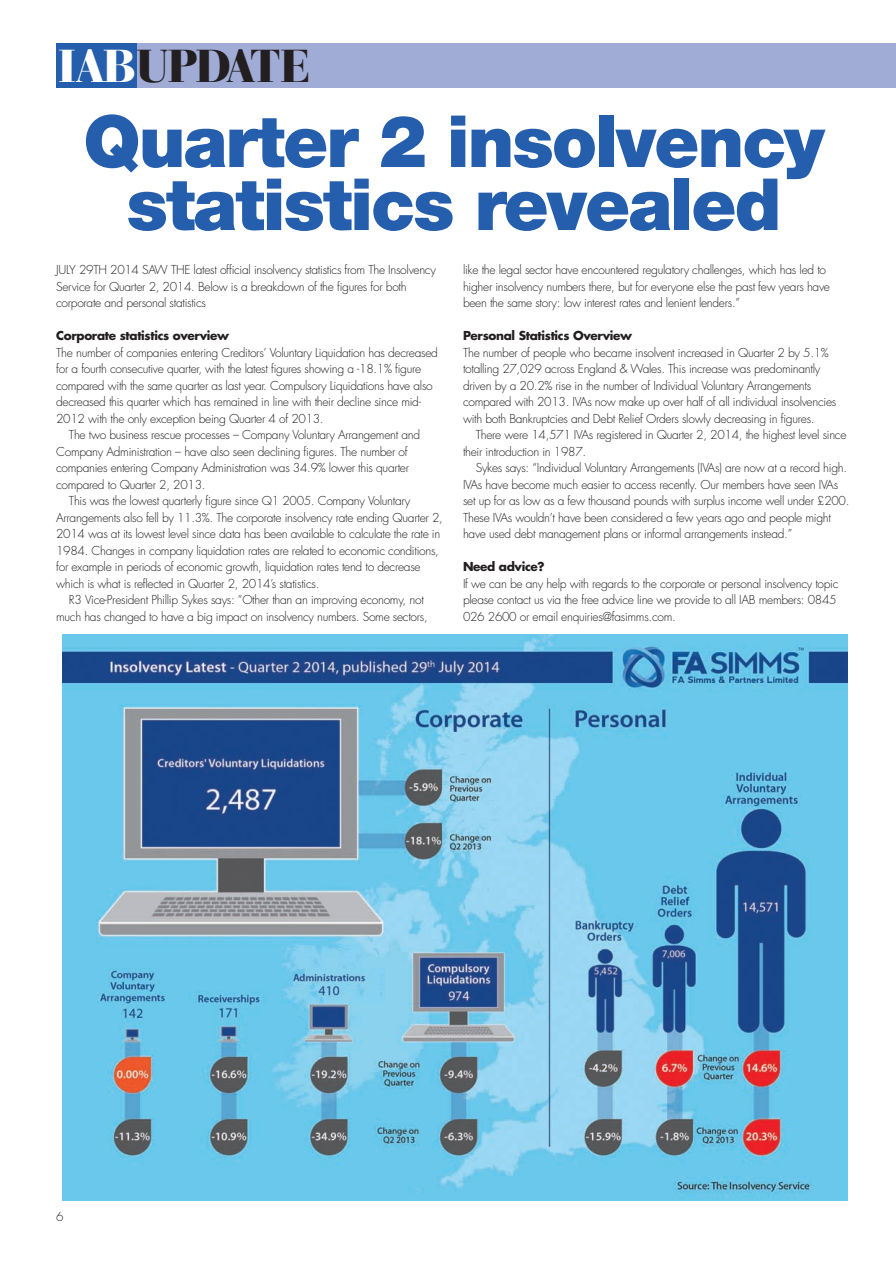
<style>
.page{position:relative;width:896px;height:1263px;background:#fff}
.page>*{position:absolute;margin:0;border:0;box-sizing:border-box;transform-origin:0 0}
.t1{font:900 72px/63px "Helvetica Neue";letter-spacing:-.025em;color:#245eac;text-align:center}
.t2{font:900 48.3px "Bauer Bodoni BT";letter-spacing:-.015em;color:#231f20}
.t3{font:300 12px/16.5px "Futura";letter-spacing:-.025em;color:#231f20}
.t4{font:700 12px "Futura";letter-spacing:-.03em;color:#231f20}
.s1{color:#fff}
</style>
<div class="page">
<div style="left:127px;top:43px;width:768px;height:45px;background:#a0acd6"></div>
<div style="left:56px;top:43px;width:80px;height:45px;background:#245eac"></div>
<img style="left:62px;top:634px;width:785px;height:566px">
<h2 class="t2" style="left:58px;top:47px;width:253px"><span class="s1">IAB</span>UPDATE</h2>
<h1 class="t1" style="left:83px;top:116px;width:742px">Quarter 2 insolvency statistics revealed</h1>
<p class="t3" style="left:56px;top:263px;width:381px">JULY 29TH 2014 SAW THE latest official insolvency statistics from The Insolvency<br>Service for Quarter 2, 2014. Below is a breakdown of the figures for both corporate and personal statistics</p>
<p class="t4" style="left:56px;top:330px;width:174px">Corporate statistics overview</p>
<p class="t3" style="left:56px;top:345px;width:383px">The number of companies entering Creditors’ Voluntary Liquidation has decreased for a fourth consecutive quarter, with the latest figures showing a -18.1% figure compared with the same quarter as last year. Compulsory Liquidations have also decreased this quarter which has remained in line with their decline since mid-2012 with the only exception being Quarter 4 of 2013.</p>
<p class="t3" style="left:56px;top:428px;width:365px;text-indent:13px">The two business rescue processes – Company Voluntary Arrangement and Company Administration – have also seen declining figures. The number of companies entering Company Administration was 34.9% lower this quarter compared to Quarter 2, 2013.</p>
<p class="t3" style="left:69px;top:494px;width:343px">This was the lowest quarterly figure since Q1 2005. Company Voluntary</p>
<p class="t3" style="left:56px;top:510px;width:388px">Arrangements also fell by 11.3%. The corporate insolvency rate ending Quarter 2,</p>
<p class="t3" style="left:56px;top:527px;width:385px">2014 was at its lowest level since data has been available to calculate the rate in</p>
<p class="t3" style="left:56px;top:543px;width:384px">1984. Changes in company liquidation rates are related to economic conditions,</p>
<p class="t3" style="left:56px;top:560px;width:366px">for example in periods of economic growth, liquidation rates tend to decrease</p>
<p class="t3" style="left:56px;top:576px;width:265px">which is what is reflected in Quarter 2, 2014’s statistics.</p>
<p class="t3" style="left:69px;top:593px;width:356px">R3 Vice-President Phillip Sykes says: “Other than an improving economy, not</p>
<p class="t3" style="left:56px;top:609px;width:373px">much has changed to have a big impact on insolvency numbers. Some sectors,</p>
<p class="t3" style="left:463px;top:263px;width:368px">like the legal sector have encountered regulatory challenges, which has led to higher insolvency numbers there, but for everyone else the past few years have been the same story: low interest rates and lenient lenders.”</p>
<p class="t4" style="left:463px;top:330px;width:171px">Personal Statistics Overview</p>
<p class="t3" style="left:463px;top:345px;width:375px">The number of people who became insolvent increased in Quarter 2 by 5.1% totalling 27,029 across England &amp; Wales. This increase was predominantly driven by a 20.2% rise in the number of Individual Voluntary Arrangements compared with 2013. IVAs now make up over half of all individual insolvencies with both Bankruptcies and Debt Relief Orders slowly decreasing in figures.</p>
<p class="t3" style="left:463px;top:428px;width:385px;text-indent:13px">There were 14,571 IVAs registered in Quarter 2, 2014, the highest level since their introduction in 1987.</p>
<p class="t3" style="left:463px;top:461px;width:388px;text-indent:13px">Sykes says: “Individual Voluntary Arrangements (IVAs) are now at a record high.<br>IVAs have become much easier to access recently. Our members have seen IVAs set up for as low as a few thousand pounds with surplus income well under £200.<br>These IVAs wouldn’t have been considered a few years ago and people might have used debt management plans or informal arrangements instead.”</p>
<p class="t4" style="left:463px;top:561px;width:83px">Need advice?</p>
<p class="t3" style="left:463px;top:576px;width:377px">If we can be any help with regards to the corporate or personal insolvency topic please contact us via the free advice line we provide to all IAB members: 0845<br>026 2600 or email enquiries@fasimms.com.</p>
<p class="t3" style="left:56px;top:1209px;width:9px">6</p>
</div>
